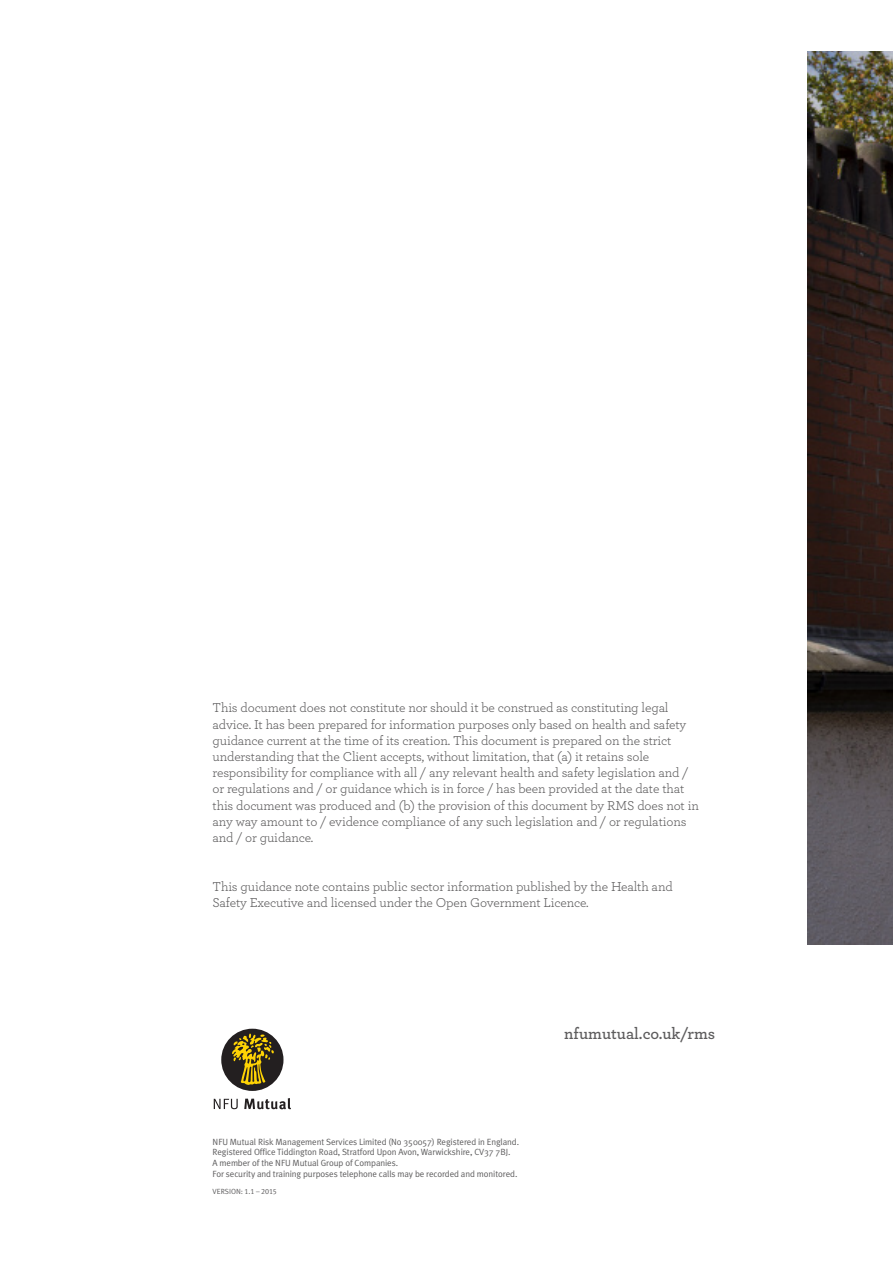
<style>
.page{position:relative;width:893px;height:1263px;background:#fff}
.page>*{position:absolute;margin:0;border:0;box-sizing:border-box;transform-origin:0 0}
.t1{font:600 16.5px "Archer";color:#5d5c5d}
.t2{font:13.5px/16.2px "Archer";letter-spacing:-.01em;color:#5d5c5d}
.t3{font:9px/10.8px "Meta Plus Normal";letter-spacing:-.01em;color:#5d5c5d}
.t4{font:7.5px "Meta Plus Normal Caps";letter-spacing:-.01em;color:#5d5c5d}
</style>
<div class="page">
<img style="left:808px;top:51px;width:85px;height:893px">
<svg style="left:214px;top:1099px;width:24px;height:10px"></svg>
<svg style="left:244px;top:1098px;width:47px;height:11px"></svg>
<div style="left:221px;top:1029px;width:62px;height:62px;background:#231f20;border-radius:50%"></div>
<svg style="left:232px;top:1033px;width:42px;height:52px"></svg>
<p class="t2" style="left:213px;top:701px;width:488px">This document does not constitute nor should it be construed as constituting legal advice. It has been prepared for information purposes only based on health and safety guidance current at the time of its creation. This document is prepared on the strict understanding that the Client accepts, without limitation, that (a) it retains sole responsibility for compliance with all / any relevant health and safety legislation and / or regulations and / or guidance which is in force / has been provided at the date that this document was produced and (b) the provision of this document by RMS does not in any way amount to / evidence compliance of any such legislation and / or regulations and / or guidance.</p>
<p class="t2" style="left:213px;top:879px;width:462px">This guidance note contains public sector information published by the Health and<br>Safety Executive and licensed under the Open Government Licence.</p>
<p class="t3" style="left:213px;top:1136px;width:308px">NFU Mutual Risk Management Services Limited (No 350057) Registered in England.<br>Registered Office Tiddington Road, Stratford Upon Avon, Warwickshire, CV37 7BJ.<br>A member of the NFU Mutual Group of Companies.<br>For security and training purposes telephone calls may be recorded and monitored.</p>
<p class="t4" style="left:213px;top:1187px;width:66px">VERSION: 1.1 – 2015</p>
<p class="t1" style="left:564px;top:1028px;width:152px">nfumutual.co.uk/rms</p>
</div>
